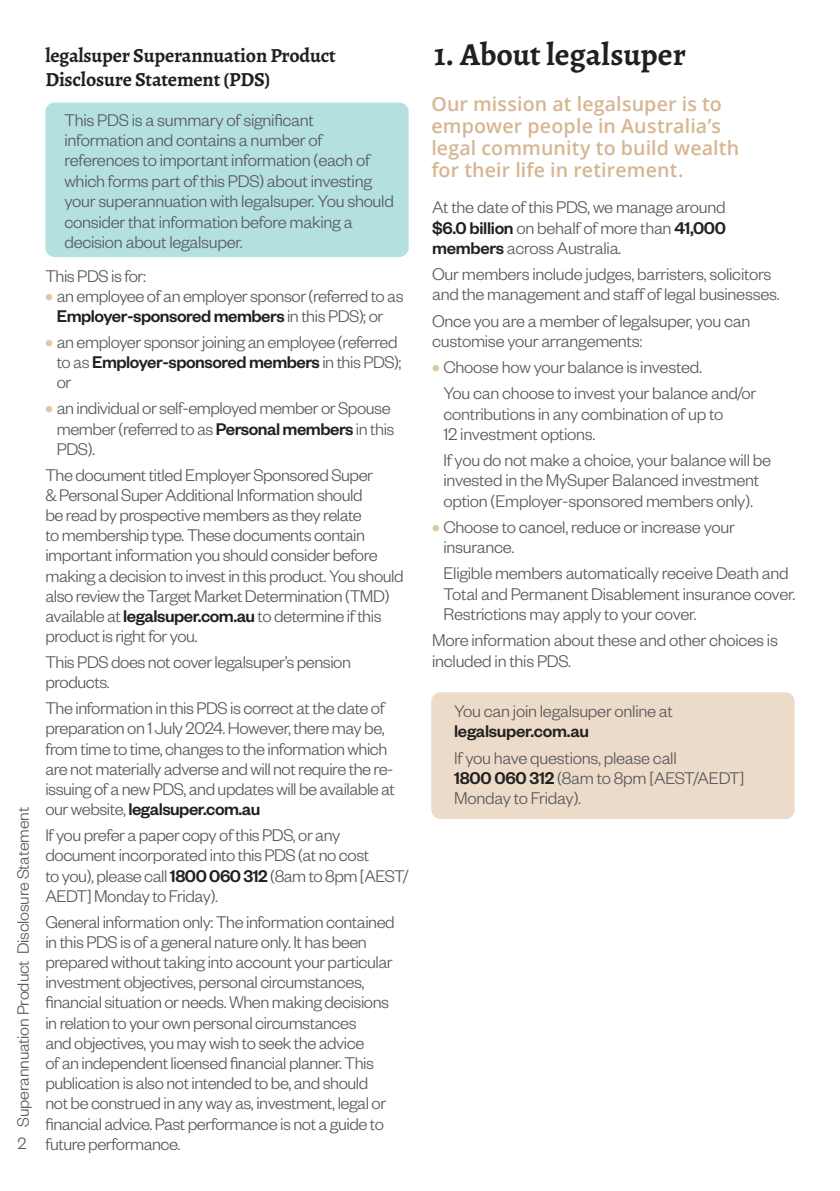
<style>
.page{position:relative;width:840px;height:1191px;background:#fff}
.page>*{position:absolute;margin:0;border:0;box-sizing:border-box;transform-origin:0 0}
.t1{font:700 32px "Alegreya";color:#231f20}
.t2{font:700 20px/24px "Alegreya";letter-spacing:-.01em;color:#231f20}
.t3{font:600 19.6px/22px "Open Sans";letter-spacing:.005em;color:#d6b692}
.t4{font:300 18.6px/20.2px "Founders Grotesk";letter-spacing:-.025em;color:#57585a}
.t5{font:500 18.6px "Founders Grotesk";letter-spacing:-.015em;color:#231f20}
.t6{font:300 18px "Founders Grotesk";letter-spacing:-.01em;color:#57585a}
.s1{font-weight:500;color:#231f20}
.s2{font-weight:700;color:#e0c5a7}
</style>
<div class="page">
<div style="left:45px;top:103px;width:363px;height:154px;background:#b4e0df;border-radius:9px"></div>
<div style="left:431px;top:692px;width:363px;height:127px;background:#ecdbc8;border-radius:9px"></div>
<p class="t6" style="left:12px;top:1126px;width:321px;rotate:-90deg">Superannuation Product Disclosure Statement</p>
<p class="t6" style="left:18px;top:1132px;width:10px">2</p>
<p class="t2" style="left:45px;top:43px;width:292px">legalsuper Superannuation Product<br>Disclosure Statement (PDS)</p>
<h1 class="t1" style="left:434px;top:33px;width:253px">1. About legalsuper</h1>
<p class="t3" style="left:431px;top:92px;width:309px">Our mission at legalsuper is to empower people in Australia’s legal community to build wealth for their life in retirement.</p>
<p class="t4" style="left:432px;top:196px;width:295px;text-align:justify">At the date of this PDS, we manage around <span class="s1">$6.0 billion</span> on behalf of more than <span class="s1">41,000 members</span> across Australia.</p>
<p class="t4" style="left:432px;top:263px;width:349px">Our members include judges, barristers, solicitors and the management and staff of legal businesses.</p>
<p class="t4" style="left:432px;top:309px;width:319px">Once you are a member of legalsuper, you can customise your arrangements:</p>
<p class="t4" style="left:443px;top:353px;width:314px;line-height:26px;text-indent:-11px"><span class="s2">•</span> Choose how your balance is invested.<br>You can choose to invest your balance and/or</p>
<p class="t4" style="left:443px;top:402px;width:281px">contributions in any combination of up to<br>12 investment options.</p>
<p class="t4" style="left:443px;top:449px;width:329px">If you do not make a choice, your balance will be invested in the MySuper Balanced investment option (Employer-sponsored members only).</p>
<p class="t4" style="left:443px;top:516px;width:293px;text-indent:-11px"><span class="s2">•</span> Choose to cancel, reduce or increase your insurance.</p>
<p class="t4" style="left:443px;top:562px;width:353px">Eligible members automatically receive Death and<br>Total and Permanent Disablement insurance cover.<br>Restrictions may apply to your cover.</p>
<p class="t4" style="left:432px;top:629px;width:347px">More information about these and other choices is included in this PDS.</p>
<p class="t4" style="left:454px;top:700px;width:220px">You can join legalsuper online at</p>
<p class="t5" style="left:454px;top:720px;width:136px">legalsuper.com.au</p>
<p class="t4" style="left:454px;top:746px;width:292px">If you have questions, please call<br><span class="s1">1800 060 312</span> (8am to 8pm [AEST/AEDT]<br>Monday to Friday).</p>
<p class="t4" style="left:64px;top:109px;width:331px">This PDS is a summary of significant information and contains a number of references to important information (each of which forms part of this PDS) about investing your superannuation with legalsuper. You should consider that information before making a decision about legalsuper.</p>
<p class="t4" style="left:45px;top:265px;width:102px">This PDS is for:</p>
<p class="t4" style="left:45px;top:285px;width:359px;text-align:center"><span class="s2">•</span> an employee of an employer sponsor (referred to as<br><span class="s1">Employer-sponsored members</span> in this PDS); or</p>
<p class="t4" style="left:57px;top:331px;width:346px;text-indent:-11px"><span class="s2">•</span> an employer sponsor joining an employee (referred to as <span class="s1">Employer-sponsored members</span> in this PDS); or</p>
<p class="t4" style="left:57px;top:397px;width:339px;text-indent:-11px"><span class="s2">•</span> an individual or self-employed member or Spouse member (referred to as <span class="s1">Personal members</span> in this<br>PDS).</p>
<p class="t4" style="left:45px;top:463px;width:359px">The document titled Employer Sponsored Super<br>&amp; Personal Super Additional Information should<br>be read by prospective members as they relate<br>to membership type. These documents contain important information you should consider before making a decision to invest in this product. You should also review the Target Market Determination (TMD) available at <span class="s1">legalsuper.com.au</span> to determine if this product is right for you.</p>
<p class="t4" style="left:45px;top:651px;width:307px">This PDS does not cover legalsuper’s pension products.</p>
<p class="t4" style="left:45px;top:697px;width:351px">The information in this PDS is correct at the date of preparation on 1 July 2024. However, there may be, from time to time, changes to the information which are not materially adverse and will not require the re&shy;issuing of a new PDS, and updates will be available at our website, <span class="s1">legalsuper.com.au</span></p>
<p class="t4" style="left:45px;top:824px;width:364px">If you prefer a paper copy of this PDS, or any document incorporated into this PDS (at no cost<br>to you), please call <span class="s1">1800 060 312</span> (8am to 8pm [AEST/ AEDT] Monday to Friday).</p>
<p class="t4" style="left:45px;top:910px;width:351px">General information only: The information contained in this PDS is of a general nature only. It has been prepared without taking into account your particular investment objectives, personal circumstances, financial situation or needs. When making decisions in relation to your own personal circumstances<br>and objectives, you may wish to seek the advice<br>of an independent licensed financial planner. This publication is also not intended to be, and should not be construed in any way as, investment, legal or financial advice. Past performance is not a guide to future performance.</p>
</div>
